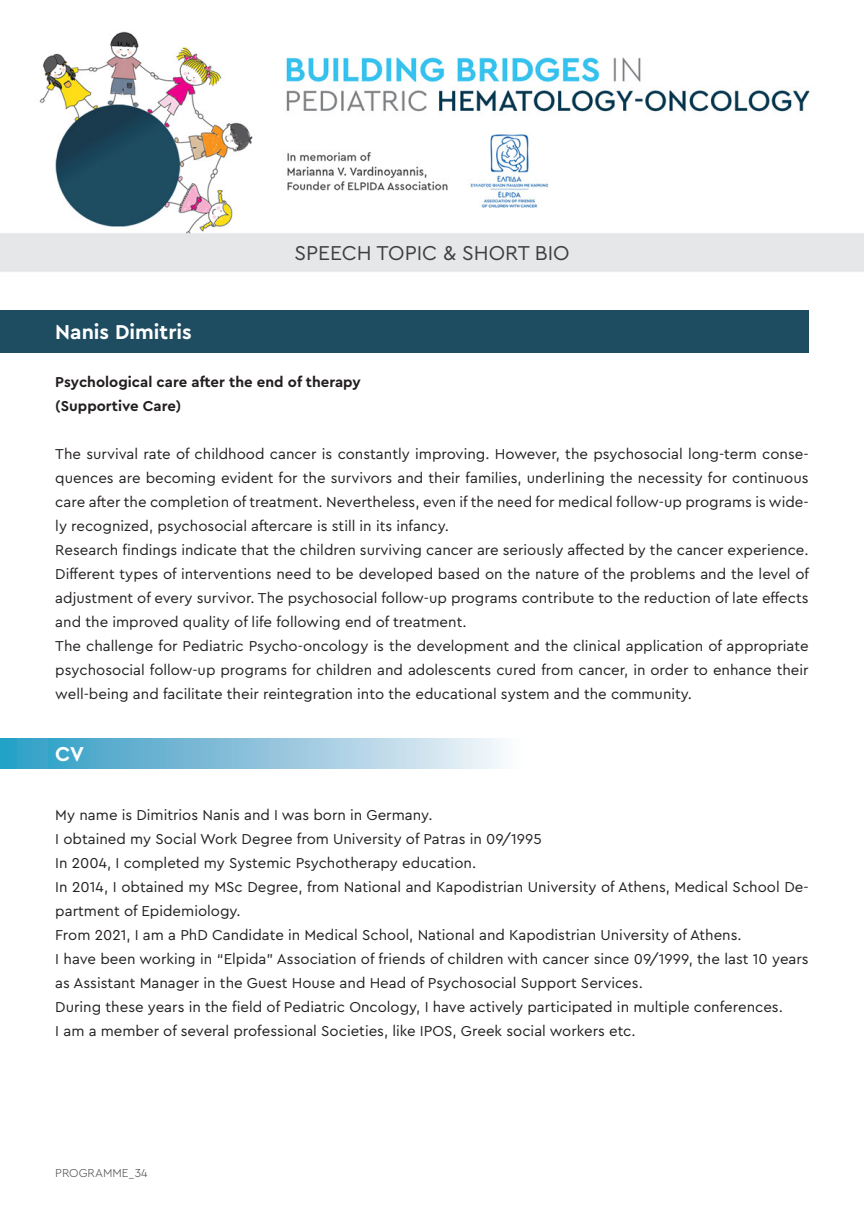
<style>
.page{position:relative;width:864px;height:1217px;background:#fff}
.page>*{position:absolute;margin:0;border:0;box-sizing:border-box;transform-origin:0 0}
.t1{font:21px "Cera Pro";color:#3e3e3f}
.t2{font:700 21px "Cera Pro";color:#fff}
.t3{font:15px/24px "Cera Pro";color:#231f20}
.t4{font:700 15px/24px "Cera Pro";color:#231f20}
.t5{font:300 12px "Cera Pro";color:#3e3e3f}
</style>
<div class="page">
<img style="left:0;top:31px;width:863px;height:738px">
<div style="left:0;top:310px;width:808px;height:42px;background:#1e4c61"></div>
<div style="left:0;top:738px;width:523px;height:30px;background:linear-gradient(to right,#2899c2,#faf5fa)"></div>
<h1 class="t2" style="left:55px;top:317px;width:138px">Nanis Dimitris</h1>
<h1 class="t1" style="left:294px;top:239px;width:276px">SPEECH TOPIC &amp; SHORT BIO</h1>
<p class="t4" style="left:55px;top:369px;width:307px">Psychological care after the end of therapy (Supportive Care)</p>
<p class="t3" style="left:55px;top:441px;width:755px">The survival rate of childhood cancer is constantly improving. However, the psychosocial long-term conse&shy;quences are becoming evident for the survivors and their families, underlining the necessity for continuous care after the completion of treatment. Nevertheless, even if the need for medical follow-up programs is wide&shy;ly recognized, psychosocial aftercare is still in its infancy.<br>Research findings indicate that the children surviving cancer are seriously affected by the cancer experience.<br>Different types of interventions need to be developed based on the nature of the problems and the level of adjustment of every survivor. The psychosocial follow-up programs contribute to the reduction of late effects and the improved quality of life following end of treatment.<br>The challenge for Pediatric Psycho-oncology is the development and the clinical application of appropriate psychosocial follow-up programs for children and adolescents cured from cancer, in order to enhance their well-being and facilitate their reintegration into the educational system and the community.</p>
<h1 class="t2" style="left:55px;top:739px;width:30px">CV</h1>
<p class="t3" style="left:55px;top:801px;width:754px">My name is Dimitrios Nanis and I was born in Germany.<br>I obtained my Social Work Degree from University of Patras in 09/1995<br>In 2004, I completed my Systemic Psychotherapy education.<br>In 2014, I obtained my MSc Degree, from National and Kapodistrian University of Athens, Medical School De&shy;partment of Epidemiology.<br>From 2021, I am a PhD Candidate in Medical School, National and Kapodistrian University of Athens.<br>I have been working in “Elpida” Association of friends of children with cancer since 09/1999, the last 10 years as Assistant Manager in the Guest House and Head of Psychosocial Support Services.<br>During these years in the field of Pediatric Oncology, I have actively participated in multiple conferences.<br>I am a member of several professional Societies, like IPOS, Greek social workers etc.</p>
<p class="t5" style="left:55px;top:1164px;width:94px">PROGRAMME_34</p>
</div>
